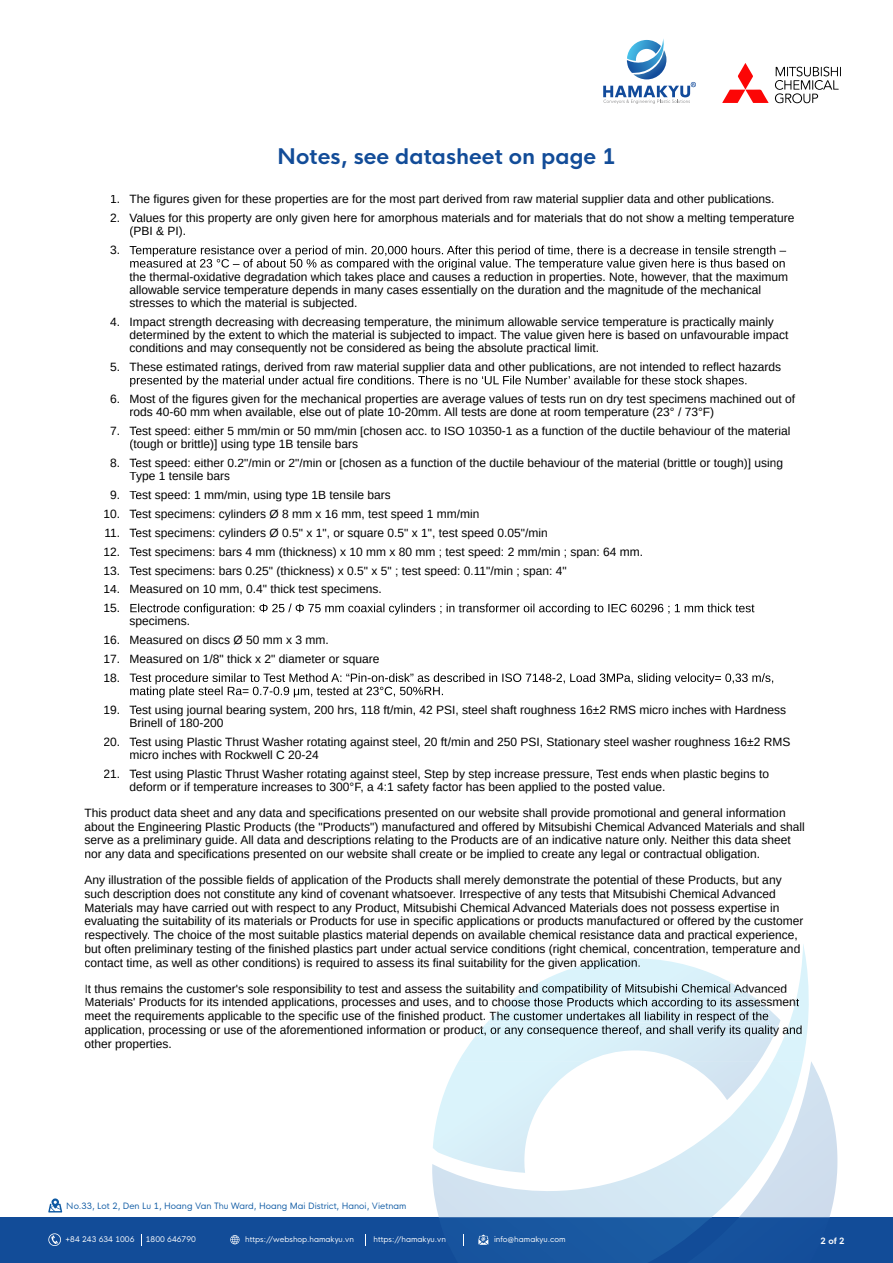
<style>
.page{position:relative;width:893px;height:1263px;background:#fff}
.page>*{position:absolute;margin:0;border:0;box-sizing:border-box;transform-origin:0 0}
.t1{font:700 21px "HK Nova";color:#124c98}
.t2{font:12px/18.8px "Arimo";color:#000}
.t3{font:8.55px "HK Nova";color:#0d59a3}
.t4{font:700 8.55px "HK Nova";color:#fff}
.t5{font:7.65px "HK Nova";color:#fff}
</style>
<div class="page">
<svg style="left:48px;top:1198px;width:14px;height:14px"></svg>
<div style="left:0;top:1217px;width:893px;height:46px;background:#124c98"></div>
<svg style="left:48px;top:1233px;width:13px;height:13px"></svg>
<svg style="left:603px;top:39px;width:93px;height:65px"></svg>
<svg style="left:722px;top:63px;width:119px;height:41px"></svg>
<svg style="left:130px;top:216px;width:657px;height:54px"></svg>
<svg style="left:130px;top:375px;width:617px;height:101px"></svg>
<svg style="left:130px;top:550px;width:643px;height:196px"></svg>
<div style="left:226px;top:737px;width:33px;height:9px;background:#fff"></div>
<div style="left:263px;top:738px;width:11px;height:8px;background:#fff"></div>
<div style="left:274px;top:737px;width:516px;height:11px;background:#fff"></div>
<svg style="left:141px;top:944px;width:696px;height:319px"></svg>
<div style="left:85px;top:1039px;width:86px;height:11px;background:#fff"></div>
<h1 class="t1" style="left:277px;top:138px;width:340px">Notes, see datasheet on page 1</h1>
<p class="t2" style="left:129px;top:190px;width:666px">The figures given for these properties are for the most part derived from raw material supplier data and other publications.<br>Values for this property are only given here for amorphous materials and for materials that do not show a melting temperature</p>
<p class="t2" style="left:129px;top:222px;width:58px">(PBI &amp; PI).</p>
<p class="t2" style="left:129px;top:270px;width:660px;line-height:13.2px">the thermal-oxidative degradation which takes place and causes a reduction in properties. Note, however, that the maximum allowable service temperature depends in many cases essentially on the duration and the magnitude of the mechanical stresses to which the material is subjected.</p>
<p class="t2" style="left:129px;top:315px;width:660px;line-height:13.2px">Impact strength decreasing with decreasing temperature, the minimum allowable service temperature is practically mainly determined by the extent to which the material is subjected to impact. The value given here is based on unfavourable impact conditions and may consequently not be considered as being the absolute practical limit.</p>
<p class="t2" style="left:129px;top:358px;width:653px">These estimated ratings, derived from raw material supplier data and other publications, are not intended to reflect hazards</p>
<p class="t2" style="left:129px;top:392px;width:667px;line-height:13.2px">Most of the figures given for the mechanical properties are average values of tests run on dry test specimens machined out of rods 40-60 mm when available, else out of plate 10-20mm. All tests are done at room temperature (23° / 73°F)</p>
<p class="t2" style="left:129px;top:424px;width:663px;line-height:13.2px">Test speed: either 5 mm/min or 50 mm/min [chosen acc. to ISO 10350-1 as a function of the ductile behaviour of the material (tough or brittle)] using type 1B tensile bars</p>
<p class="t2" style="left:129px;top:457px;width:655px;line-height:13.2px">Test speed: either 0.2"/min or 2"/min or [chosen as a function of the ductile behaviour of the material (brittle or tough)] using<br>Type 1 tensile bars</p>
<p class="t2" style="left:129px;top:486px;width:515px">Test speed: 1 mm/min, using type 1B tensile bars<br>Test specimens: cylinders Ø 8 mm x 16 mm, test speed 1 mm/min<br>Test specimens: cylinders Ø 0.5" x 1", or square 0.5" x 1", test speed 0.05"/min<br>Test specimens: bars 4 mm (thickness) x 10 mm x 80 mm ; test speed: 2 mm/min ; span: 64 mm.<br>Test specimens: bars 0.25" (thickness) x 0.5" x 5" ; test speed: 0.11"/min ; span: 4"<br>Measured on 10 mm, 0.4" thick test specimens.</p>
<p class="t2" style="left:129px;top:612px;width:252px">specimens.<br>Measured on discs Ø 50 mm x 3 mm.<br>Measured on 1/8" thick x 2" diameter or square</p>
<p class="t2" style="left:129px;top:703px;width:658px;line-height:13.2px">Test using journal bearing system, 200 hrs, 118 ft/min, 42 PSI, steel shaft roughness 16±2 RMS micro inches with Hardness<br>Brinell of 180-200</p>
<p class="t2" style="left:129px;top:735px;width:663px;line-height:13.2px">Test using Plastic Thrust Washer rotating against steel, 20 ft/min and 250 PSI, Stationary steel washer roughness 16±2 RMS micro inches with Rockwell C 20-24</p>
<p class="t2" style="left:129px;top:767px;width:641px;line-height:13.2px">Test using Plastic Thrust Washer rotating against steel, Step by step increase pressure, Test ends when plastic begins to deform or if temperature increases to 300°F, a 4:1 safety factor has been applied to the posted value.</p>
<p class="t2" style="left:84px;top:806px;width:722px;line-height:13.8px">This product data sheet and any data and specifications presented on our website shall provide promotional and general information about the Engineering Plastic Products (the "Products") manufactured and offered by Mitsubishi Chemical Advanced Materials and shall serve as a preliminary guide. All data and descriptions relating to the Products are of an indicative nature only. Neither this data sheet nor any data and specifications presented on our website shall create or be implied to create any legal or contractual obligation.</p>
<p class="t2" style="left:84px;top:873px;width:721px;line-height:13.8px">Any illustration of the possible fields of application of the Products shall merely demonstrate the potential of these Products, but any such description does not constitute any kind of covenant whatsoever. Irrespective of any tests that Mitsubishi Chemical Advanced Materials may have carried out with respect to any Product, Mitsubishi Chemical Advanced Materials does not possess expertise in evaluating the suitability of its materials or Products for use in specific applications or products manufactured or offered by the customer respectively. The choice of the most suitable plastics material depends on available chemical resistance data and practical experience, but often preliminary testing of the finished plastics part under actual service conditions (right chemical, concentration, temperature and contact time, as well as other conditions) is required to assess its final suitability for the given application.</p>
<p class="t2" style="left:84px;top:981px;width:719px;line-height:13.8px">It thus remains the customer's sole responsibility to test and assess the suitability and compatibility of Mitsubishi Chemical Advanced Materials' Products for its intended applications, processes and uses, and to choose those Products which according to its assessment meet the requirements applicable to the specific use of the finished product. The customer undertakes all liability in respect of the application, processing or use of the aforementioned information or product, or any consequence thereof, and shall verify its quality and other properties.</p>
<p class="t2" style="left:110px;top:190px;width:12px">1.<br>2.</p>
<p class="t2" style="left:110px;top:241px;width:12px">3.</p>
<p class="t2" style="left:110px;top:312px;width:12px">4.</p>
<p class="t2" style="left:110px;top:358px;width:12px">5.</p>
<p class="t2" style="left:110px;top:390px;width:12px">6.</p>
<p class="t2" style="left:110px;top:422px;width:12px">7.</p>
<p class="t2" style="left:110px;top:454px;width:12px">8.</p>
<p class="t2" style="left:104px;top:486px;width:18px;text-align:center">9.<br>10.<br>11.<br>12.<br>13.<br>14.<br>15.</p>
<p class="t2" style="left:104px;top:631px;width:18px;text-align:justify">16.<br>17.<br>18.</p>
<p class="t2" style="left:104px;top:700px;width:18px">19.</p>
<p class="t2" style="left:104px;top:732px;width:18px">20.</p>
<p class="t2" style="left:104px;top:764px;width:18px">21.</p>
<p class="t3" style="left:66px;top:1198px;width:342px">No.33, Lot 2, Den Lu 1, Hoang Van Thu Ward, Hoang Mai District, Hanoi, Vietnam</p>
<p class="t5" style="left:66px;top:1232px;width:70px">+84 243 634 1006</p>
<p class="t5" style="left:146px;top:1232px;width:52px">1800 646790</p>
<p class="t5" style="left:245px;top:1232px;width:110px">https://webshop.hamakyu.vn</p>
<p class="t5" style="left:374px;top:1232px;width:74px">https://hamakyu.vn</p>
<p class="t5" style="left:494px;top:1232px;width:73px">info@hamakyu.com</p>
<p class="t4" style="left:820px;top:1234px;width:26px">2 of 2</p>
</div>
